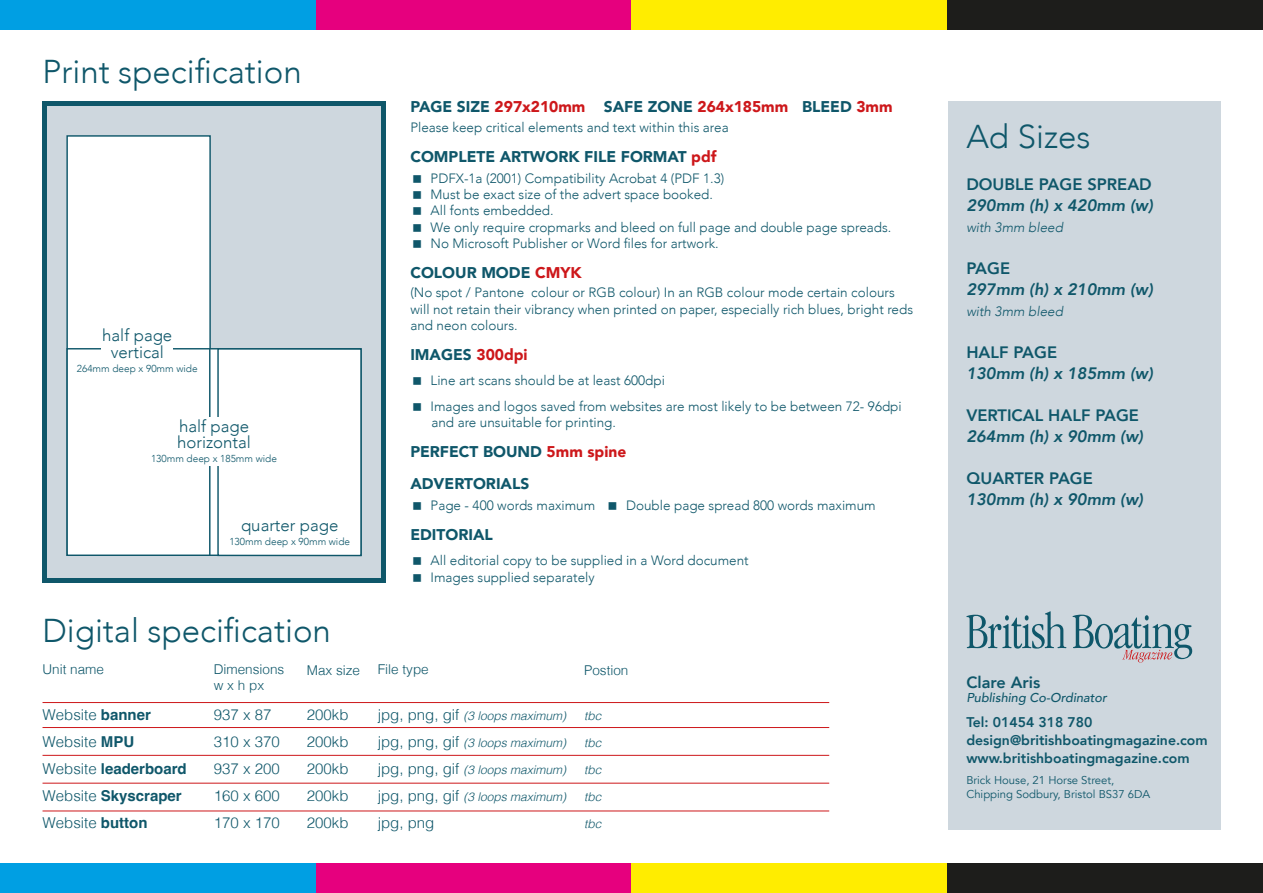
<style>
.page{position:relative;width:1263px;height:893px;background:#fff}
.page>*{position:absolute;margin:0;border:0;box-sizing:border-box;transform-origin:0 0}
.t1{font:300 33px "Avenir";color:#0f576a}
.t2{font:300 16.8px/16.8px "Avenir";color:#0f576a;text-align:center}
.t3{font:italic 800 16.5px "Avenir";color:#0f576a}
.t4{font:800 16.5px "Avenir";color:#0f576a}
.t5{font:800 16.35px "Avenir";color:#0f576a}
.t6{font:900 15.45px/32.2px "Avenir";color:#0f576a}
.t7{font:700 15px/27px "Helvetica";color:#0f576a}
.t8{font:300 15px/27px "Helvetica";color:#0f576a;text-align:justify}
.t9{font:800 14.1px/18px "Avenir";color:#0f576a}
.t10{font:300 13.5px/16.2px "Avenir";color:#0f576a}
.t11{font:300 13.5px/16.2px "Helvetica";color:#0f576a}
.t12{font:italic 300 13.5px "Avenir";color:#0f576a}
.t13{font:italic 500 12.75px "Avenir";color:#0f576a}
.t14{font:italic 300 12px "Helvetica";color:#0f576a}
.t15{font:11.25px/13.8px "Avenir";color:#0f576a}
.t16{font:300 10.05px "Avenir";color:#0f576a}
.s1{color:#cd171a}
.s2{font-weight:300}
.s3{font-style:normal;font-size:15px}
</style>
<div class="page">
<div style="left:948px;top:101px;width:272px;height:728px;background:#ced7de"></div>
<div style="left:43px;top:101px;width:343px;height:481px;background:#0f576a"></div>
<div style="left:47px;top:106px;width:334px;height:471px;background:#ced7de"></div>
<div style="left:66px;top:135px;width:145px;height:421px;background:#fff;border:1px solid #0f576a"></div>
<div style="left:66px;top:348px;width:296px;height:208px;background:#fff;border:1px solid #0f576a"></div>
<div style="left:217px;top:348px;width:145px;height:208px;border:1px solid #0f576a"></div>
<div style="left:101px;top:322px;width:72px;height:37px;background:#fff"></div>
<hr style="left:209px;top:349px;width:2px;height:206px;background:#0f576a">
<div style="left:148px;top:417px;width:134px;height:49px;background:#fff"></div>
<div style="left:0;top:0;width:315px;height:30px;background:#009fe3"></div>
<div style="left:316px;top:0;width:315px;height:30px;background:#e6007e"></div>
<div style="left:632px;top:0;width:315px;height:30px;background:#ffed00"></div>
<div style="left:948px;top:0;width:315px;height:30px;background:#1d1d1b"></div>
<div style="left:0;top:863px;width:315px;height:30px;background:#009fe3"></div>
<div style="left:316px;top:863px;width:315px;height:30px;background:#e6007e"></div>
<div style="left:632px;top:863px;width:315px;height:30px;background:#ffed00"></div>
<div style="left:948px;top:863px;width:315px;height:30px;background:#1d1d1b"></div>
<hr style="left:43px;top:755px;width:786px;height:1px;background:#cd171a">
<hr style="left:43px;top:727px;width:786px;height:1px;background:#cd171a">
<hr style="left:43px;top:702px;width:786px;height:1px;background:#cd171a">
<hr style="left:43px;top:783px;width:786px;height:1px;background:#cd171a">
<hr style="left:43px;top:811px;width:786px;height:1px;background:#cd171a">
<svg style="left:966px;top:611px;width:100px;height:38px"></svg>
<svg style="left:1072px;top:615px;width:120px;height:47px"></svg>
<h1 class="t1" style="left:43px;top:52px;width:261px">Print specification</h1>
<p class="t2" style="left:102px;top:327px;width:72px">half page vertical</p>
<p class="t16" style="left:77px;top:362px;width:122px">264mm deep x 90mm wide</p>
<p class="t2" style="left:177px;top:417px;width:75px;text-align:left">half page horizontal</p>
<p class="t16" style="left:151px;top:453px;width:128px">130mm deep x 185mm wide</p>
<p class="t2" style="left:241px;top:517px;width:99px">quarter page</p>
<p class="t16" style="left:229px;top:535px;width:122px">130mm deep x 90mm wide</p>
<p class="t6" style="left:410px;top:90px;width:484px">PAGE SIZE <span class="s1">297x210mm</span> SAFE ZONE <span class="s1">264x185mm</span> BLEED <span class="s1">3mm</span></p>
<p class="t10" style="left:410px;top:119px;width:320px">Please keep critical elements and text within this area</p>
<p class="t6" style="left:410px;top:140px;width:308px">COMPLETE ARTWORK FILE FORMAT <span class="s1">pdf</span></p>
<p class="t10" style="left:431px;top:170px;width:462px">PDFX-1a (2001) Compatibility Acrobat 4 (PDF 1.3)<br>Must be exact size of the advert space booked.<br>All fonts embedded.<br>We only require cropmarks and bleed on full page and double page spreads.<br>No Microsoft Publisher or Word files for artwork.</p>
<p class="t6" style="left:410px;top:256px;width:173px">COLOUR MODE <span class="s1">CMYK</span></p>
<p class="t10" style="left:410px;top:285px;width:504px">(No spot / Pantone colour or RGB colour) In an RGB colour mode certain colours will not retain their vibrancy when printed on paper, especially rich blues, bright reds and neon colours.</p>
<p class="t6" style="left:410px;top:338px;width:119px">IMAGES <span class="s1">300dpi</span></p>
<p class="t10" style="left:431px;top:368px;width:473px;line-height:25.3px">Line art scans should be at least 600dpi<br>Images and logos saved from websites are most likely to be between 72- 96dpi</p>
<p class="t10" style="left:431px;top:414px;width:186px">and are unsuitable for printing.</p>
<p class="t6" style="left:410px;top:435px;width:217px">PERFECT BOUND <span class="s1">5mm spine<br></span>ADVERTORIALS</p>
<p class="t10" style="left:431px;top:497px;width:166px">Page - 400 words maximum</p>
<p class="t10" style="left:626px;top:497px;width:251px">Double page spread 800 words maximum</p>
<p class="t6" style="left:410px;top:518px;width:84px">EDITORIAL</p>
<p class="t10" style="left:431px;top:553px;width:320px">All editorial copy to be supplied in a Word document<br>Images supplied separately</p>
<h1 class="t1" style="left:966px;top:117px;width:126px">Ad Sizes</h1>
<p class="t4" style="left:966px;top:171px;width:187px">DOUBLE PAGE SPREAD</p>
<p class="t3" style="left:966px;top:195px;width:188px">290mm (h) x 420mm (w)</p>
<p class="t12" style="left:966px;top:219px;width:98px">with 3mm bleed</p>
<p class="t4" style="left:966px;top:255px;width:45px">PAGE</p>
<p class="t3" style="left:966px;top:279px;width:188px">297mm (h) x 210mm (w)</p>
<p class="t12" style="left:966px;top:303px;width:98px">with 3mm bleed</p>
<p class="t4" style="left:966px;top:339px;width:92px">HALF PAGE</p>
<p class="t3" style="left:966px;top:363px;width:188px">130mm (h) x 185mm (w)</p>
<p class="t4" style="left:966px;top:402px;width:174px">VERTICAL HALF PAGE</p>
<p class="t3" style="left:966px;top:426px;width:178px">264mm (h) x 90mm (w)</p>
<p class="t4" style="left:966px;top:465px;width:128px">QUARTER PAGE</p>
<p class="t3" style="left:966px;top:489px;width:178px">130mm (h) x 90mm (w)</p>
<h1 class="t1" style="left:43px;top:611px;width:290px">Digital specification</h1>
<p class="t11" style="left:43px;top:660px;width:63px">Unit name</p>
<p class="t7" style="left:43px;top:703px;width:146px"><span class="s2">Website</span> banner<br><span class="s2">Website</span> MPU<br><span class="s2">Website</span> leaderboard<br><span class="s2">Website</span> Skyscraper<br><span class="s2">Website</span> button</p>
<p class="t8" style="left:307px;top:700px;width:43px">200kb 200kb 200kb 200kb 200kb</p>
<p class="t11" style="left:214px;top:660px;width:72px">Dimensions w x h px</p>
<p class="t5" style="left:966px;top:670px;width:75px">Clare Aris</p>
<p class="t13" style="left:966px;top:690px;width:142px">Publishing Co-Ordinator</p>
<p class="t9" style="left:966px;top:713px;width:243px">Tel: 01454 318 780 design@britishboatingmagazine.com www.britishboatingmagazine.com</p>
<p class="t15" style="left:966px;top:774px;width:185px">Brick House, 21 Horse Street,<br>Chipping Sodbury, Bristol BS37 6DA</p>
<p class="t11" style="left:378px;top:660px;width:53px">File type</p>
<p class="t11" style="left:307px;top:661px;width:55px">Max size</p>
<p class="t11" style="left:584px;top:661px;width:46px">Postion</p>
<p class="t14" style="left:378px;top:705px;width:190px"><span class="s3">jpg, png, gif</span> (3 loops maximum)</p>
<p class="t14" style="left:378px;top:732px;width:190px"><span class="s3">jpg, png, gif</span> (3 loops maximum)</p>
<p class="t14" style="left:378px;top:759px;width:190px"><span class="s3">jpg, png, gif</span> (3 loops maximum)</p>
<p class="t14" style="left:378px;top:786px;width:190px"><span class="s3">jpg, png, gif</span> (3 loops maximum)</p>
<p class="t8" style="left:378px;top:808px;width:58px">jpg, png</p>
<p class="t8" style="left:214px;top:700px;width:67px;text-align:left">937 x 87<br>310 x 370<br>937 x 200<br>160 x 600<br>170 x 170</p>
<p class="t14" style="left:584px;top:705px;width:19px">tbc</p>
<p class="t14" style="left:584px;top:732px;width:19px">tbc</p>
<p class="t14" style="left:584px;top:759px;width:19px">tbc</p>
<p class="t14" style="left:584px;top:786px;width:19px">tbc</p>
<p class="t14" style="left:584px;top:813px;width:19px">tbc</p>
</div>
